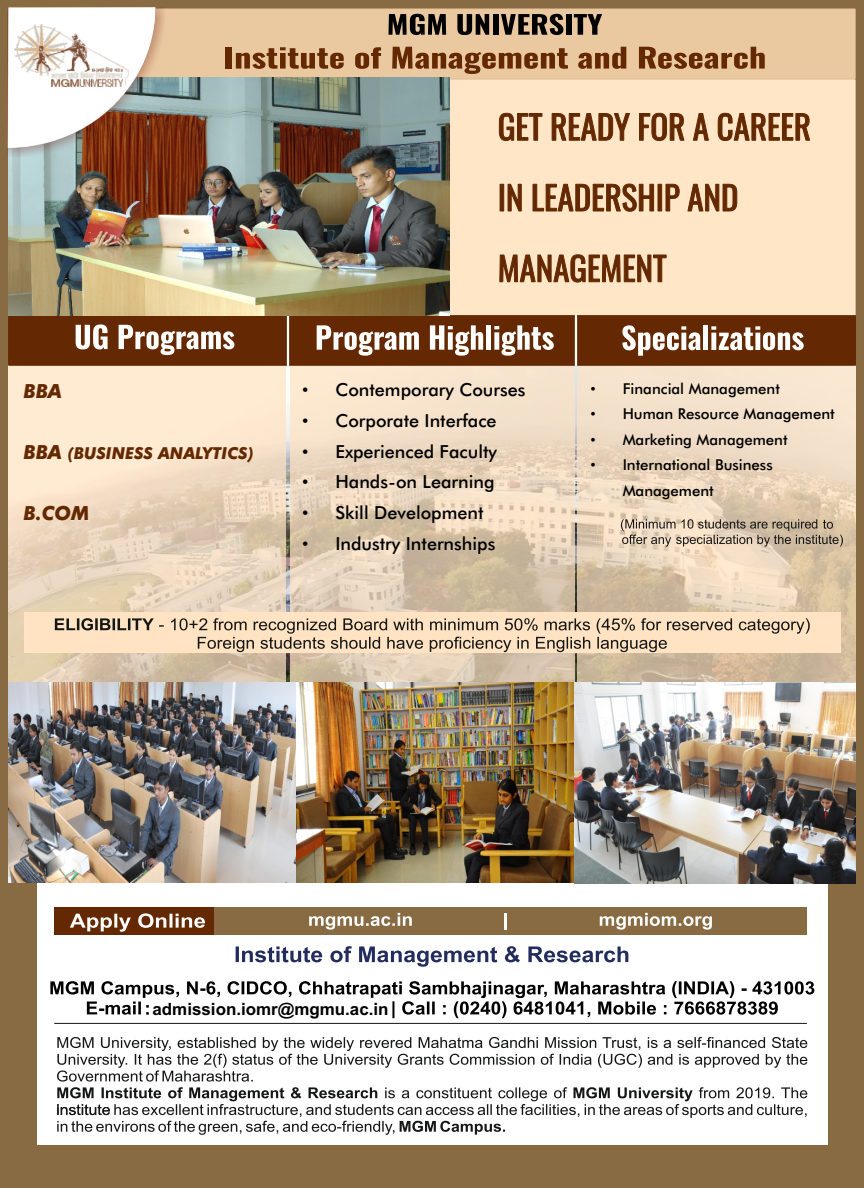
<style>
.page{position:relative;width:864px;height:1188px;background:#886b42}
.page>*{position:absolute;margin:0;border:0;box-sizing:border-box;transform-origin:0 0}
.t1{font:italic 700 19.5px "Futura BT";color:#642902}
.t2{font:500 18px "Futura BT";color:#000}
.t3{font:700 16.95px "Arial";color:#000}
.t4{font:italic 700 16.5px "Futura BT";color:#642902}
.t5{font:500 15px/25.7px "Futura BT";color:#000}
.s1{font-size:19.5px}
.s2{font-family:"Arial";font-weight:400}
</style>
<div class="page">
<div style="left:166px;top:8px;width:690px;height:71px;background:#eac9a1"></div>
<div style="left:8px;top:79px;width:848px;height:236px;background:#fee6c7"></div>
<div style="left:8px;top:315px;width:848px;height:51px;background:#642902"></div>
<hr style="left:287px;top:316px;width:2px;height:49px;background:#fff">
<hr style="left:575px;top:316px;width:2px;height:49px;background:#fff">
<img style="left:9px;top:78px;width:441px;height:237px">
<img style="left:8px;top:8px;width:158px;height:150px">
<img style="left:14px;top:24px;width:115px;height:62px">
<svg style="left:388px;top:14px;width:58px;height:21px"></svg>
<svg style="left:457px;top:14px;width:32px;height:21px"></svg>
<div style="left:493px;top:14px;width:5px;height:21px;background:#000"></div>
<svg style="left:501px;top:14px;width:62px;height:21px"></svg>
<div style="left:566px;top:14px;width:6px;height:21px;background:#000"></div>
<svg style="left:574px;top:14px;width:28px;height:21px"></svg>
<div style="left:226px;top:47px;width:6px;height:22px;background:#642902"></div>
<svg style="left:236px;top:47px;width:108px;height:22px"></svg>
<svg style="left:355px;top:47px;width:26px;height:22px"></svg>
<svg style="left:392px;top:47px;width:176px;height:27px"></svg>
<svg style="left:578px;top:47px;width:48px;height:22px"></svg>
<svg style="left:639px;top:47px;width:126px;height:22px"></svg>
<svg style="left:499px;top:113px;width:43px;height:28px"></svg>
<svg style="left:552px;top:113px;width:78px;height:28px"></svg>
<svg style="left:639px;top:113px;width:45px;height:28px"></svg>
<svg style="left:693px;top:113px;width:16px;height:28px"></svg>
<svg style="left:718px;top:113px;width:92px;height:28px"></svg>
<div style="left:500px;top:184px;width:4px;height:27px;background:#642902;border:1px solid #642902"></div>
<svg style="left:508px;top:184px;width:14px;height:27px"></svg>
<svg style="left:533px;top:184px;width:121px;height:28px"></svg>
<hr style="left:658px;top:184px;width:4px;height:27px;background:#642902">
<svg style="left:666px;top:184px;width:14px;height:27px"></svg>
<svg style="left:688px;top:184px;width:49px;height:27px"></svg>
<svg style="left:499px;top:254px;width:167px;height:28px"></svg>
<svg style="left:76px;top:324px;width:32px;height:25px"></svg>
<svg style="left:119px;top:325px;width:115px;height:30px"></svg>
<svg style="left:317px;top:325px;width:102px;height:31px"></svg>
<svg style="left:430px;top:325px;width:53px;height:31px"></svg>
<div style="left:486px;top:325px;width:5px;height:25px;background:#fff"></div>
<svg style="left:494px;top:325px;width:60px;height:31px"></svg>
<svg style="left:622px;top:325px;width:79px;height:31px"></svg>
<div style="left:703px;top:326px;width:5px;height:24px;background:#fff"></div>
<svg style="left:711px;top:326px;width:93px;height:24px"></svg>
<div style="left:578px;top:366px;width:278px;height:516px;background:#ffe3c2;opacity:.74"></div>
<div style="left:290px;top:366px;width:285px;height:516px;background:#ffe3c2;opacity:.74"></div>
<div style="left:9px;top:366px;width:277px;height:516px;background:#ffe3c2;opacity:.74"></div>
<div style="left:37px;top:883px;width:790px;height:262px;background:#fff"></div>
<svg style="left:236px;top:946px;width:392px;height:21px"></svg>
<hr style="left:54px;top:1023px;width:753px;height:1px;background:#151616">
<div style="left:54px;top:908px;width:753px;height:27px;background:#642902"></div>
<div style="left:214px;top:908px;width:593px;height:27px;background:#886b42"></div>
<svg style="left:60px;top:883px;width:741px;height:49px"></svg>
<svg style="left:57px;top:1037px;width:750px;height:98px"></svg>
<div style="left:24px;top:613px;width:816px;height:40px;background:#ffe3c2"></div>
<svg style="left:55px;top:618px;width:755px;height:34px"></svg>
<svg style="left:621px;top:519px;width:222px;height:28px"></svg>
<img style="left:9px;top:683px;width:847px;height:200px">
<svg style="left:50px;top:981px;width:764px;height:37px"></svg>
<p class="t1" style="left:24px;top:383px;width:40px">BBA</p>
<p class="t4" style="left:24px;top:446px;width:231px"><span class="s1">BBA</span> (BUSINESS ANALYTICS)</p>
<p class="t1" style="left:24px;top:505px;width:67px">B.COM</p>
<p class="t2" style="left:302px;top:383px;width:225px"><span class="s2">•</span> Contemporary Courses</p>
<p class="t2" style="left:302px;top:413px;width:196px"><span class="s2">•</span> Corporate Interface</p>
<p class="t2" style="left:302px;top:444px;width:196px"><span class="s2">•</span> Experienced Faculty</p>
<p class="t2" style="left:302px;top:475px;width:194px"><span class="s2">•</span> Hands-on Learning</p>
<p class="t2" style="left:302px;top:505px;width:183px"><span class="s2">•</span> Skill Development</p>
<p class="t2" style="left:302px;top:536px;width:195px"><span class="s2">•</span> Industry Internships</p>
<p class="t5" style="left:590px;top:377px;width:191px"><span class="s2">•</span> Financial Management</p>
<p class="t5" style="left:590px;top:402px;width:246px"><span class="s2">•</span> Human Resource Management</p>
<p class="t5" style="left:590px;top:428px;width:199px"><span class="s2">•</span> Marketing Management</p>
<p class="t5" style="left:623px;top:454px;width:152px;text-indent:-32px"><span class="s2">•</span> International Business<br>Management</p>
<p class="t3" style="left:153px;top:1003px;width:238px">admission.iomr@mgmu.ac.in</p>
</div>
